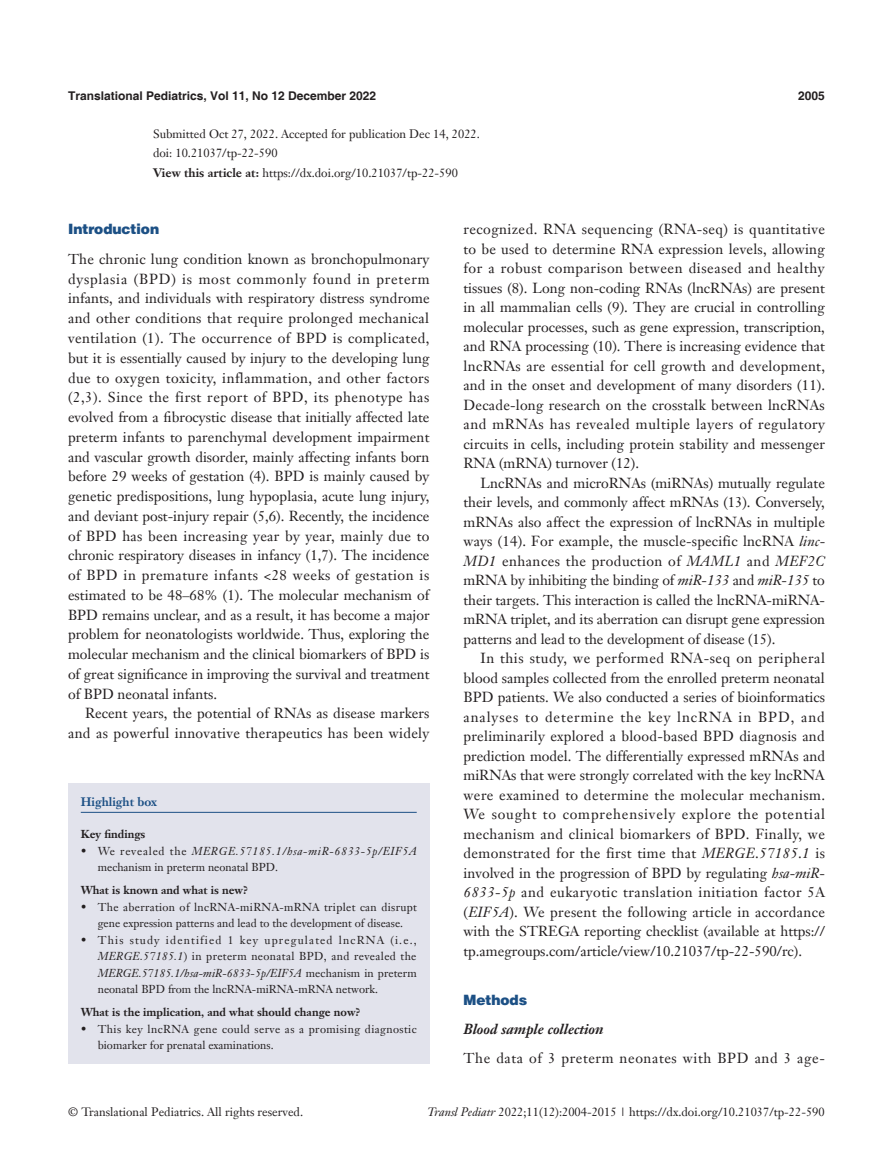
<style>
.page{position:relative;width:893px;height:1170px;background:#fff}
.page>*{position:absolute;margin:0;border:0;box-sizing:border-box;transform-origin:0 0}
.t1{font:14.25px/19.5px "Janson Text LT";color:#231f20;text-align:justify}
.t2{font:14.25px/19.8px "Janson Text LT";letter-spacing:.02em;color:#231f20;text-align:right}
.t3{font:14.25px "Janson Text LT";letter-spacing:.04em;color:#231f20}
.t4{font:italic 700 14.25px "Janson Text LT";color:#231f20}
.t5{font:900 14.25px "Helvetica";color:#1c5085}
.t6{font:12px/19.6px "Janson Text LT";color:#231f20}
.t7{font:700 12px "Helvetica";color:#231f20}
.t8{font:700 12px "Janson Text LT";color:#1c5085}
.t9{font:11.25px/16.5px "Janson Text LT";color:#231f20}
.t10{font:11.25px/16.5px "Janson Text LT";letter-spacing:.035em;color:#231f20}
.t11{font:700 11.25px "Janson Text LT";color:#231f20}
.s1{font-weight:700}
.s2{font-style:italic}
</style>
<div class="page">
<div style="left:68px;top:782px;width:361px;height:281px;background:#e2e3ec"></div>
<hr style="left:81px;top:811px;width:336px;height:1px;background:#1c5085">
<p class="t7" style="left:68px;top:88px;width:310px">Translational Pediatrics, Vol 11, No 12 December 2022</p>
<p class="t7" style="left:798px;top:88px;width:28px">2005</p>
<p class="t6" style="left:153px;top:124px;width:328px">Submitted Oct 27, 2022. Accepted for publication Dec 14, 2022. doi: 10.21037/tp-22-590<br><span class="s1">View this article at:</span> https://dx.doi.org/10.21037/tp-22-590</p>
<p class="t5" style="left:68px;top:220px;width:93px">Introduction</p>
<p class="t1" style="left:68px;top:249px;width:363px">The chronic lung condition known as bronchopulmonary dysplasia (BPD) is most commonly found in preterm infants, and individuals with respiratory distress syndrome and other conditions that require prolonged mechanical ventilation (1). The occurrence of BPD is complicated, but it is essentially caused by injury to the developing lung due to oxygen toxicity, inflammation, and other factors (2,3). Since the first report of BPD, its phenotype has evolved from a fibrocystic disease that initially affected late preterm infants to parenchymal development impairment and vascular growth disorder, mainly affecting infants born before 29 weeks of gestation (4). BPD is mainly caused by genetic predispositions, lung hypoplasia, acute lung injury, and deviant post-injury repair (5,6). Recently, the incidence of BPD has been increasing year by year, mainly due to chronic respiratory diseases in infancy (1,7). The incidence of BPD in premature infants &lt;28 weeks of gestation is estimated to be 48–68% (1). The molecular mechanism of BPD remains unclear, and as a result, it has become a major problem for neonatologists worldwide. Thus, exploring the molecular mechanism and the clinical biomarkers of BPD is of great significance in improving the survival and treatment of BPD neonatal infants.</p>
<p class="t2" style="left:68px;top:703px;width:363px">Recent years, the potential of RNAs as disease markers and as powerful innovative therapeutics has been widely</p>
<p class="t8" style="left:81px;top:794px;width:78px">Highlight box</p>
<p class="t11" style="left:81px;top:827px;width:66px">Key findings</p>
<p class="t9" style="left:98px;top:842px;width:321px;text-indent:-17px">• We revealed the <span class="s2">MERGE.57185.1/hsa-miR-6833-5p/EIF5A </span>mechanism in preterm neonatal BPD.</p>
<p class="t11" style="left:81px;top:883px;width:169px">What is known and what is new?</p>
<p class="t9" style="left:81px;top:898px;width:337px;text-align:center">• The aberration of lncRNA-miRNA-mRNA triplet can disrupt gene expression patterns and lead to the development of disease.</p>
<p class="t9" style="left:98px;top:931px;width:320px;text-align:justify;text-indent:-17px">• This study identified 1 key upregulated lncRNA (i.e., <span class="s2">MERGE.57185.1</span>) in preterm neonatal BPD, and revealed the <span class="s2">MERGE.57185.1/hsa-miR-6833-5p/EIF5A</span> mechanism in preterm neonatal BPD from the lncRNA-miRNA-mRNA network.</p>
<p class="t11" style="left:81px;top:1004px;width:281px">What is the implication, and what should change now?</p>
<p class="t10" style="left:98px;top:1020px;width:320px;text-indent:-17px">• This key lncRNA gene could serve as a promising diagnostic biomarker for prenatal examinations.</p>
<p class="t1" style="left:463px;top:219px;width:363px">recognized. RNA sequencing (RNA-seq) is quantitative to be used to determine RNA expression levels, allowing for a robust comparison between diseased and healthy tissues (8). Long non-coding RNAs (lncRNAs) are present in all mammalian cells (9). They are crucial in controlling molecular processes, such as gene expression, transcription, and RNA processing (10). There is increasing evidence that lncRNAs are essential for cell growth and development, and in the onset and development of many disorders (11).<br>Decade-long research on the crosstalk between lncRNAs and mRNAs has revealed multiple layers of regulatory circuits in cells, including protein stability and messenger RNA (mRNA) turnover (12).</p>
<p class="t1" style="left:463px;top:473px;width:363px;text-indent:17px">LncRNAs and microRNAs (miRNAs) mutually regulate their levels, and commonly affect mRNAs (13). Conversely, mRNAs also affect the expression of lncRNAs in multiple ways (14). For example, the muscle-specific lncRNA <span class="s2">linc</span>-<span class="s2">MD1</span> enhances the production of <span class="s2">MAML1</span> and <span class="s2">MEF2C </span>mRNA by inhibiting the binding of <span class="s2">miR</span>-<span class="s2">133</span> and <span class="s2">miR</span>-<span class="s2">135</span> to their targets. This interaction is called the lncRNA-miRNA&shy;mRNA triplet, and its aberration can disrupt gene expression patterns and lead to the development of disease (15).</p>
<p class="t1" style="left:463px;top:648px;width:363px;text-indent:17px">In this study, we performed RNA-seq on peripheral blood samples collected from the enrolled preterm neonatal BPD patients. We also conducted a series of bioinformatics analyses to determine the key lncRNA in BPD, and preliminarily explored a blood-based BPD diagnosis and prediction model. The differentially expressed mRNAs and miRNAs that were strongly correlated with the key lncRNA were examined to determine the molecular mechanism.<br>We sought to comprehensively explore the potential mechanism and clinical biomarkers of BPD. Finally, we demonstrated for the first time that <span class="s2">MERGE</span>.<span class="s2">57185</span>.<span class="s2">1</span> is involved in the progression of BPD by regulating <span class="s2">hsa</span>-<span class="s2">miR</span>-<span class="s2">6833</span>-<span class="s2">5p</span> and eukaryotic translation initiation factor 5A (<span class="s2">EIF5A</span>). We present the following article in accordance with the STREGA reporting checklist (available at https:// tp.amegroups.com/article/view/10.21037/tp-22-590/rc).</p>
<p class="t5" style="left:463px;top:990px;width:65px">Methods</p>
<p class="t4" style="left:463px;top:1019px;width:142px">Blood sample collection</p>
<p class="t3" style="left:463px;top:1049px;width:363px">The data of 3 preterm neonates with BPD and 3 age-</p>
<p class="t6" style="left:68px;top:1102px;width:236px">© Translational Pediatrics. All rights reserved.</p>
<p class="t6" style="left:428px;top:1102px;width:399px"><span class="s2">Transl Pediatr</span> 2022;11(12):2004-2015 | https://dx.doi.org/10.21037/tp-22-590</p>
</div>
